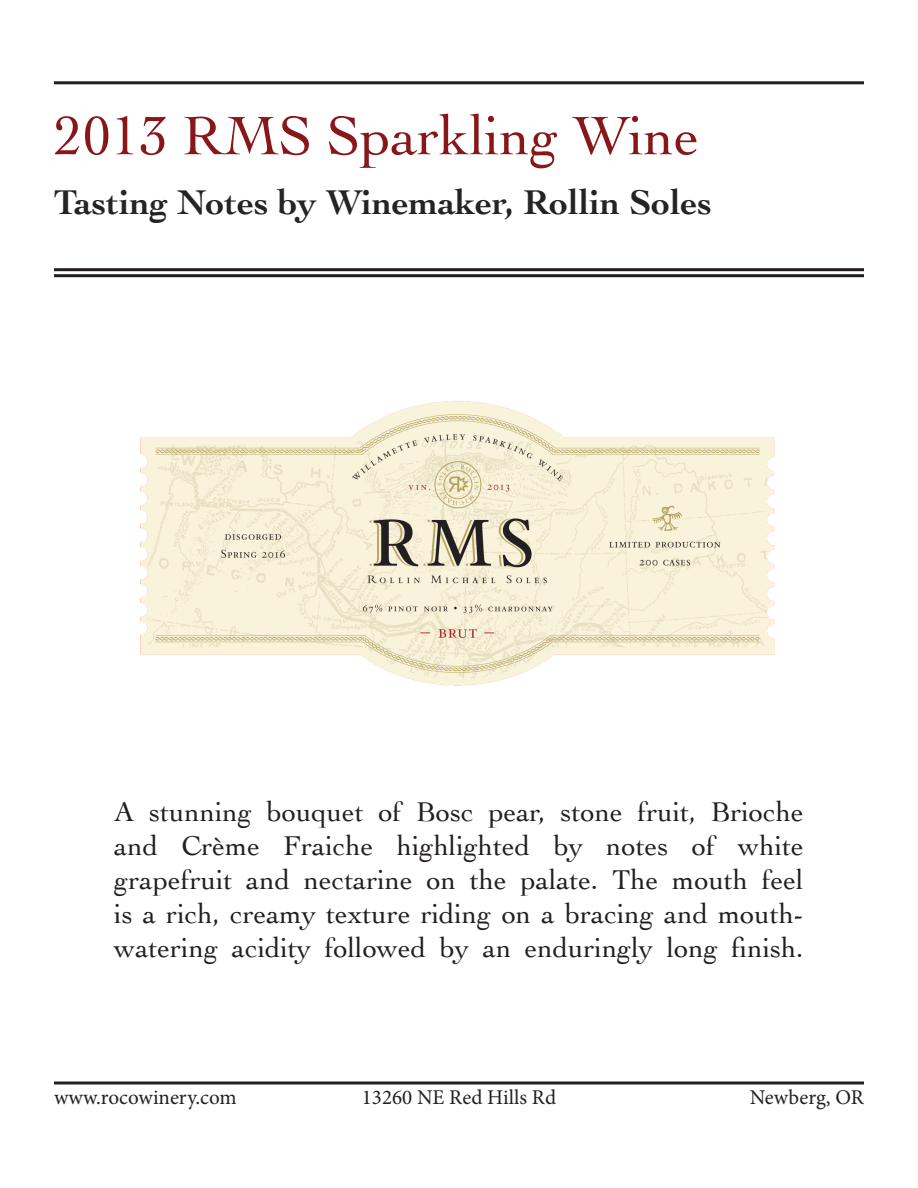
<style>
.page{position:relative;width:918px;height:1188px;background:#fff}
.page>*{position:absolute;margin:0;border:0;box-sizing:border-box;transform-origin:0 0}
.t1{font:57px "Cochin";color:#891619}
.t2{font:700 36px "Cochin";color:#252323}
.t3{font:28.5px/34.2px "Cochin";color:#231f20;text-align:justify}
.t4{font:21px "Minion Pro";color:#231f20}
</style>
<div class="page">
<img style="left:140px;top:401px;width:635px;height:285px">
<hr style="left:54px;top:81px;width:810px;height:3px;background:#231f20">
<hr style="left:54px;top:268px;width:810px;height:3px;background:#231f20">
<hr style="left:54px;top:274px;width:810px;height:3px;background:#231f20">
<hr style="left:54px;top:1082px;width:810px;height:2px;background:#231f20">
<p class="t1" style="left:54px;top:97px;width:647px">2013 RMS Sparkling Wine</p>
<p class="t2" style="left:54px;top:178px;width:660px">Tasting Notes by Winemaker, Rollin Soles</p>
<p class="t3" style="left:114px;top:793px;width:691px">A stunning bouquet of Bosc pear, stone fruit, Brioche and Crème Fraiche highlighted by notes of white grapefruit and nectarine on the palate. The mouth feel is a rich, creamy texture riding on a bracing and mouth&shy;watering acidity followed by an enduringly long finish.</p>
<p class="t4" style="left:54px;top:1083px;width:184px">www.rocowinery.com</p>
<p class="t4" style="left:362px;top:1083px;width:196px">13260 NE Red Hills Rd</p>
<p class="t4" style="left:750px;top:1083px;width:116px">Newberg, OR</p>
</div>
